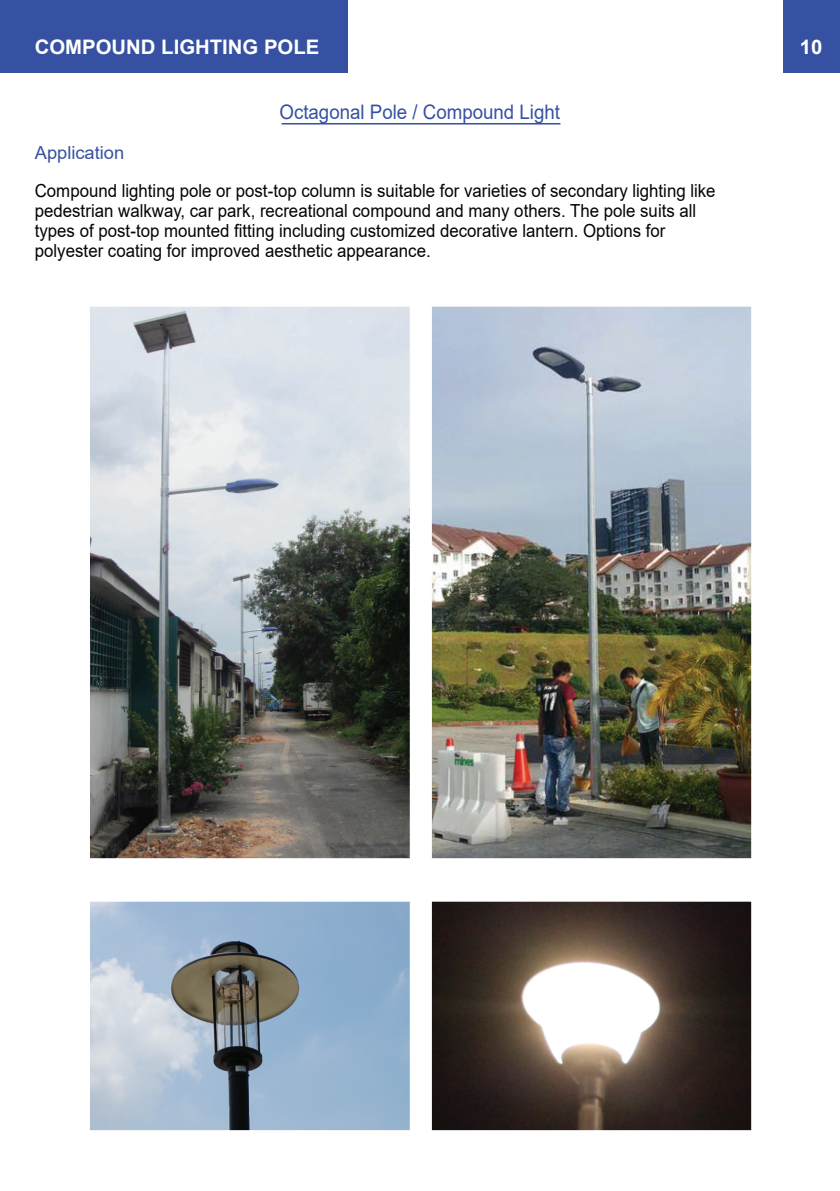
<style>
.page{position:relative;width:840px;height:1191px;background:#fff}
.page>*{position:absolute;margin:0;border:0;box-sizing:border-box;transform-origin:0 0}
.t1{font:20px "Arial";color:#3651a2;scale:.93 1}
.t2{font:700 20px "Arial";color:#fff}
.t3{font:18px/20px "Arial";color:#040503;scale:.93 1}
.s1{color:#3651a2}
.s2{font-family:"Arial Nova"}
</style>
<div class="page">
<div style="left:0;top:0;width:348px;height:72px;background:#3651a2"></div>
<div style="left:782px;top:0;width:57px;height:72px;background:#3651a2"></div>
<hr style="left:281px;top:123px;width:279px;height:1px;background:#3651a2">
<img style="left:90px;top:306px;width:662px;height:825px">
<p class="t2" style="left:35px;top:33px;width:286px">COMPOUND LIGHTING POLE</p>
<p class="t2" style="left:799px;top:33px;width:24px">10</p>
<p class="t1" style="left:279px;top:98px;width:303px">Octagonal Pole / Compound Light</p>
<p class="t3" style="left:35px;top:134px;width:733px;line-height:38.2px"><span class="s1">Application<br></span>Compound lighting pole or pos<span class="s2">t</span>-top column is suitable for varieties of secondary lighting like</p>
<p class="t3" style="left:35px;top:201px;width:712px">pedes<span class="s2">t</span>rian walkway, car park, recreational compound and many others. The pole suits all types of pos<span class="s2">t</span>-top mounted fitting including cus<span class="s2">t</span>omized decorative lantern. Options for polyes<span class="s2">t</span>er coating for improved aes<span class="s2">t</span>hetic appearance.</p>
</div>
